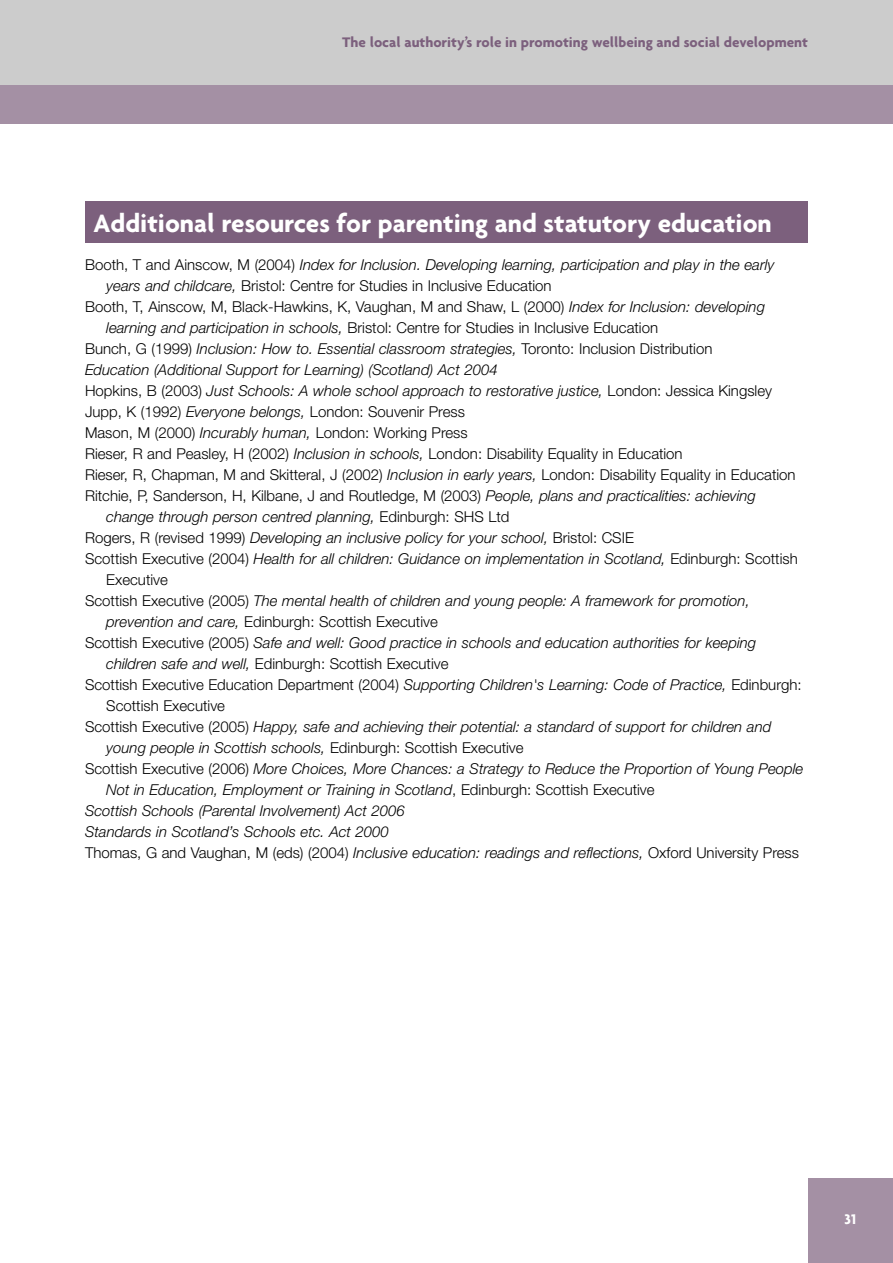
<style>
.page{position:relative;width:893px;height:1263px;background:#fff}
.page>*{position:absolute;margin:0;border:0;box-sizing:border-box;transform-origin:0 0}
.t1{font:700 27px "Agenda";color:#fff}
.t2{font:italic 300 15px "Helvetica Neue";color:#000}
.t3{font:300 15px "Helvetica Neue";color:#000}
.t4{font:700 15px "Agenda";color:#7c607d}
.t5{font:700 15px "Agenda";color:#fff}
.s1{font-style:normal}
.s2{font-style:italic}
</style>
<div class="page">
<div style="left:0;top:85px;width:893px;height:38px;background:#a490a4"></div>
<div style="left:0;top:0;width:893px;height:85px;background:#ccc"></div>
<div style="left:808px;top:1178px;width:85px;height:85px;background:#a490a4"></div>
<div style="left:85px;top:201px;width:723px;height:42px;background:#7c607d"></div>
<p class="t4" style="left:342px;top:33px;width:467px">The local authority’s role in promoting wellbeing and social development</p>
<h1 class="t1" style="left:94px;top:207px;width:680px">Additional resources for parenting and statutory education</h1>
<p class="t2" style="left:85px;top:259px;width:691px"><span class="s1">Booth, T and Ainscow, M (2004)</span> Index for Inclusion. Developing learning, participation and play in the early</p>
<p class="t3" style="left:106px;top:280px;width:447px"><span class="s2">years and childcare,</span> Bristol: Centre for Studies in Inclusive Education</p>
<p class="t3" style="left:85px;top:301px;width:681px">Booth, T, Ainscow, M, Black-Hawkins, K, Vaughan, M and Shaw, L (2000) <span class="s2">Index for Inclusion: developing</span></p>
<p class="t3" style="left:106px;top:322px;width:553px"><span class="s2">learning and participation in schools,</span> Bristol: Centre for Studies in Inclusive Education</p>
<p class="t2" style="left:85px;top:343px;width:629px"><span class="s1">Bunch, G (1999)</span> Inclusion: How to. Essential classroom strategies, <span class="s1">Toronto: Inclusion Distribution</span></p>
<p class="t2" style="left:85px;top:364px;width:414px">Education (Additional Support for Learning) (Scotland) Act 2004</p>
<p class="t2" style="left:85px;top:385px;width:688px"><span class="s1">Hopkins, B (2003)</span> Just Schools: A whole school approach to restorative justice, <span class="s1">London: Jessica Kingsley</span></p>
<p class="t3" style="left:85px;top:406px;width:381px">Jupp, K (1992) <span class="s2">Everyone belongs,</span> London: Souvenir Press</p>
<p class="t3" style="left:85px;top:427px;width:384px">Mason, M (2000) <span class="s2">Incurably human,</span> London: Working Press</p>
<p class="t3" style="left:85px;top:448px;width:599px">Rieser, R and Peasley, H (2002) <span class="s2">Inclusion in schools,</span> London: Disability Equality in Education</p>
<p class="t3" style="left:85px;top:469px;width:712px">Rieser, R, Chapman, M and Skitteral, J (2002) <span class="s2">Inclusion in early years,</span> London: Disability Equality in Education</p>
<p class="t3" style="left:85px;top:490px;width:672px">Ritchie, P, Sanderson, H, Kilbane, J and Routledge, M (2003) <span class="s2">People, plans and practicalities: achieving</span></p>
<p class="t2" style="left:106px;top:511px;width:405px">change through person centred planning, <span class="s1">Edinburgh: SHS Ltd</span></p>
<p class="t2" style="left:85px;top:532px;width:550px"><span class="s1">Rogers, R (revised 1999)</span> Developing an inclusive policy for your school, <span class="s1">Bristol: CSIE</span></p>
<p class="t2" style="left:85px;top:553px;width:714px"><span class="s1">Scottish Executive (2004)</span> Health for all children: Guidance on implementation in Scotland, <span class="s1">Edinburgh: Scottish</span></p>
<p class="t3" style="left:106px;top:574px;width:63px">Executive</p>
<p class="t2" style="left:85px;top:595px;width:666px"><span class="s1">Scottish Executive (2005)</span> The mental health of children and young people: A framework for promotion,</p>
<p class="t3" style="left:106px;top:616px;width:333px"><span class="s2">prevention and care,</span> Edinburgh: Scottish Executive</p>
<p class="t2" style="left:85px;top:637px;width:673px"><span class="s1">Scottish Executive (2005)</span> Safe and well: Good practice in schools and education authorities for keeping</p>
<p class="t3" style="left:106px;top:658px;width:344px"><span class="s2">children safe and well,</span> Edinburgh: Scottish Executive</p>
<p class="t3" style="left:85px;top:679px;width:718px">Scottish Executive Education Department (2004) <span class="s2">Supporting Children's Learning: Code of Practice,</span> Edinburgh:</p>
<p class="t3" style="left:106px;top:700px;width:120px">Scottish Executive</p>
<p class="t2" style="left:85px;top:721px;width:688px"><span class="s1">Scottish Executive (2005)</span> Happy, safe and achieving their potential: a standard of support for children and</p>
<p class="t2" style="left:106px;top:742px;width:419px">young people in Scottish schools, <span class="s1">Edinburgh: Scottish Executive</span></p>
<p class="t2" style="left:85px;top:763px;width:720px"><span class="s1">Scottish Executive (2006)</span> More Choices, More Chances: a Strategy to Reduce the Proportion of Young People</p>
<p class="t2" style="left:106px;top:784px;width:550px">Not in Education, Employment or Training in Scotland<span class="s1">, Edinburgh: Scottish Executive</span></p>
<p class="t2" style="left:85px;top:805px;width:321px">Scottish Schools (Parental Involvement) Act 2006</p>
<p class="t2" style="left:85px;top:826px;width:305px">Standards in Scotland’s Schools etc. Act 2000</p>
<p class="t3" style="left:85px;top:847px;width:715px">Thomas, G and Vaughan, M (eds) (2004) <span class="s2">Inclusive education: readings and reflections,</span> Oxford University Press</p>
<p class="t5" style="left:845px;top:1210px;width:13px">31</p>
</div>
